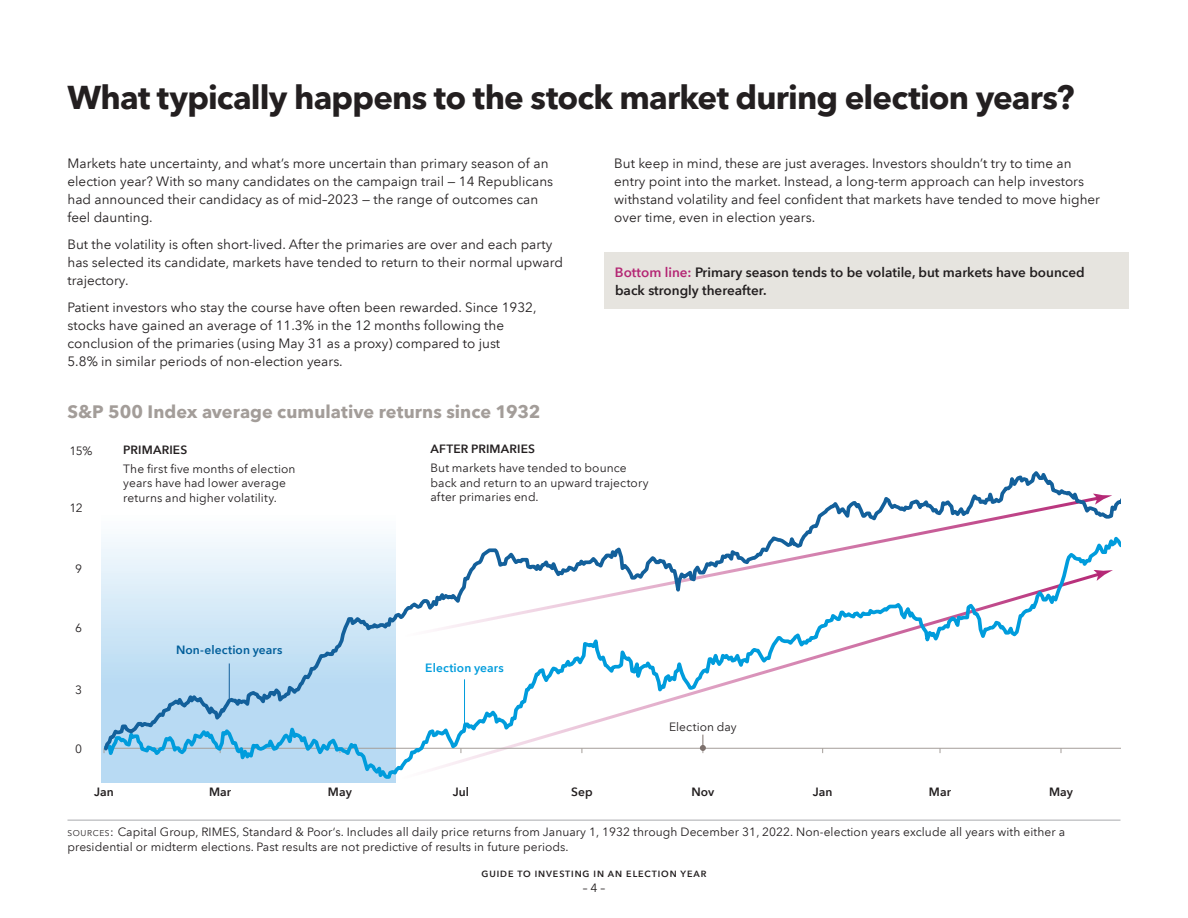
<style>
.page{position:relative;width:1188px;height:918px;background:#fff}
.page>*{position:absolute;margin:0;border:0;box-sizing:border-box;transform-origin:0 0}
.Head_24_26_Bold{font:700 33px "Avenir Next LT Com";letter-spacing:-.025em;color:#231f20}
.Chart_Title{font:700 18px "Avenir Next LT Com";color:#a39d99}
.Body_9_12_Reg{font:13.5px/18px "Avenir Next LT Com";color:#231f20}
.Body_9_12_Reg-2{font:600 13.5px/18px "Avenir Next LT Com";color:#231f20}
.Sources_8_10{font:12px/14.4px "Avenir Next LT Com";letter-spacing:.005em;color:#231f20}
.t1{font:600 12px "Avenir Next LT Com";letter-spacing:.01em;color:#231f20}
.t2{font:600 12px "Avenir Next LT Com";letter-spacing:.01em;color:#005e9a}
.t3{font:600 12px "Avenir Next LT Com";letter-spacing:.01em;color:#009cdc}
.t4{font:600 9px "Avenir Next LT Com";letter-spacing:.1em;color:#231f20}
.s1{color:#b42674}
.s2{font-size:8.4px}
.s3{font-style:inherit}
</style>
<div class="page">
<svg style="left:101px;top:471px;width:1019px;height:312px"></svg>
<div style="left:604px;top:252px;width:525px;height:57px;background:#e6e4df"></div>
<hr style="left:68px;top:820px;width:1052px;height:1px;background:#a8a9ad">
<p class="Head_24_26_Bold" style="left:68px;top:77px;width:1009px">What typically happens to the stock market during election years?</p>
<p class="Body_9_12_Reg" style="left:68px;top:154px;width:487px">Markets hate uncertainty, and what’s more uncertain than primary season of an election year? With so many candidates on the campaign trail — 14 Republicans had announced their candidacy as of mid–2023 — the range of outcomes can feel daunting.</p>
<p class="Body_9_12_Reg" style="left:68px;top:235px;width:497px">But the volatility is often short-lived. After the primaries are over and each party has selected its candidate, markets have tended to return to their normal upward trajectory.</p>
<p class="Body_9_12_Reg" style="left:68px;top:298px;width:471px">Patient investors who stay the course have often been rewarded. Since 1932, stocks have gained an average of 11.3% in the 12 months following the conclusion of the primaries (using May 31 as a proxy) compared to just<br>5.8% in similar periods of non-election years.</p>
<p class="Chart_Title" style="left:68px;top:401px;width:474px">S&amp;P 500 Index average cumulative returns since 1932</p>
<p class="Body_9_12_Reg" style="left:614px;top:154px;width:487px">But keep in mind, these are just averages. Investors shouldn’t try to time an entry point into the market. Instead, a long-term approach can help investors withstand volatility and feel confident that markets have tended to move higher over time, even in election years.</p>
<p class="Body_9_12_Reg-2" style="left:615px;top:263px;width:471px"><span class="s1">Bottom line:</span> Primary season tends to be volatile, but markets have bounced back strongly thereafter.</p>
<p class="Sources_8_10" style="left:69px;top:444px;width:25px">15%</p>
<p class="Sources_8_10" style="left:69px;top:500px;width:15px">12</p>
<p class="Sources_8_10" style="left:75px;top:561px;width:8px">9</p>
<p class="Sources_8_10" style="left:75px;top:621px;width:8px">6</p>
<p class="Sources_8_10" style="left:75px;top:682px;width:8px">3</p>
<p class="Sources_8_10" style="left:75px;top:742px;width:8px">0</p>
<p class="t1" style="left:123px;top:442px;width:66px">PRIMARIES</p>
<p class="Sources_8_10" style="left:123px;top:461px;width:174px">The first five months of election years have had lower average returns and higher volatility.</p>
<p class="t2" style="left:176px;top:642px;width:108px">Non-election years</p>
<p class="t1" style="left:431px;top:442px;width:106px">AFTER PRIMARIES</p>
<p class="Sources_8_10" style="left:431px;top:461px;width:220px">But markets have tended to bounce back and return to an upward trajectory after primaries end.</p>
<p class="t3" style="left:425px;top:661px;width:80px">Election years</p>
<p class="Sources_8_10" style="left:669px;top:719px;width:69px">Election day</p>
<p class="t1" style="left:94px;top:784px;width:21px">Jan</p>
<p class="t1" style="left:209px;top:784px;width:24px">Mar</p>
<p class="t1" style="left:328px;top:784px;width:25px">May</p>
<p class="t1" style="left:453px;top:784px;width:18px">Jul</p>
<p class="t1" style="left:571px;top:784px;width:23px">Sep</p>
<p class="t1" style="left:691px;top:784px;width:24px">Nov</p>
<p class="t1" style="left:813px;top:784px;width:21px">Jan</p>
<p class="t1" style="left:929px;top:784px;width:24px">Mar</p>
<p class="t1" style="left:1049px;top:784px;width:25px">May</p>
<p class="Sources_8_10" style="left:68px;top:824px;width:999px;line-height:15px"><span class="s2">SOURCES</span><span class="s3">:</span> Capital Group, RIMES, Standard &amp; Poor‘s. Includes all daily price returns from January 1, 1932 through December 31, 2022. Non-election years exclude all years with either a presidential or midterm elections. Past results are not predictive of results in future periods.</p>
<p class="t4" style="left:482px;top:869px;width:226px">GUIDE TO INVESTING IN AN ELECTION YEAR</p>
<p class="Sources_8_10" style="left:583px;top:881px;width:24px">– 4 –</p>
</div>
